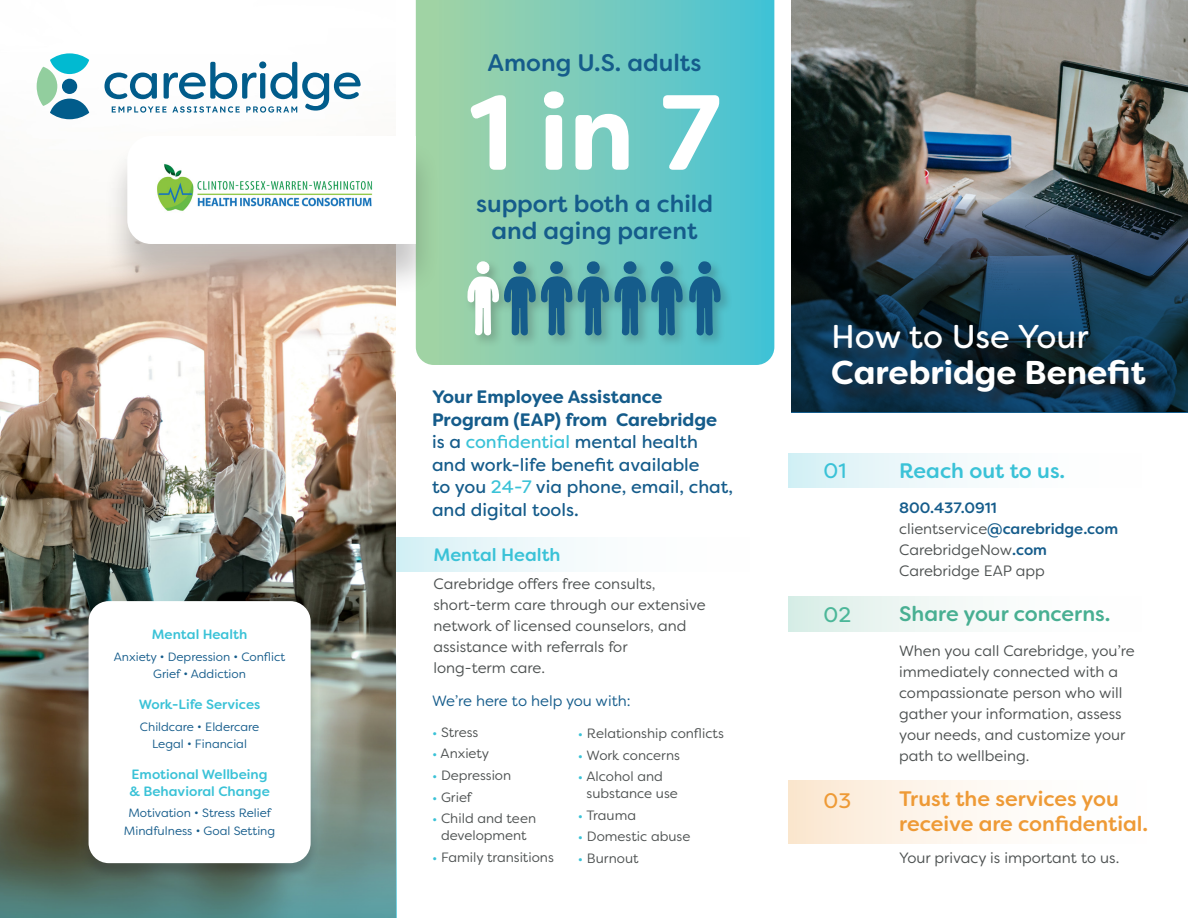
<style>
.page{position:relative;width:1188px;height:918px;background:#fff}
.page>*{position:absolute;margin:0;border:0;box-sizing:border-box;transform-origin:0 0}
.t1{font:700 106.5px "Filson Soft";color:#fff}
.t2{font:700 33px/36px "Filson Soft";color:#fff}
.t3{font:500 24px "Filson Soft";color:#155c8b}
.t4{font:500 21px/25.2px "Filson Soft";color:#ee9a36}
.t5{font:500 21px "Filson Soft";color:#48af92}
.t6{font:500 21px "Filson Soft";color:#3ac2d7}
.List{font:21px "Filson Soft";color:#3ac2d7}
.List-2{font:21px "Filson Soft";color:#4cb799}
.List-3{font:21px "Filson Soft";color:#ee9a36}
.t7{font:18px/22.5px "Filson Soft";color:#155c8b}
.t8{font:500 18px "Filson Soft";color:#3ac2d7}
.t9{font:15px/21px "Filson Soft";color:#4d5151}
.t10{font:500 15px "Filson Soft";color:#155c8b}
.P2{font:15px "Filson Soft";color:#155c8b}
.List-4{font:13.5px/17.2px "Filson Soft";color:#4d5151;text-align:center}
.List-5{font:500 13.5px/17.2px "Filson Soft";color:#3ac2d7}
.List-6{font:12px/17.2px "Filson Soft";color:#155c8b;text-align:center}
.s1{font-weight:700}
.s2{color:#3ac2d7}
.s3{font-weight:400}
.s4{font-weight:400;color:#4d5151}
.s5{font-weight:500;color:#155c8b}
</style>
<div class="page">
<img style="left:0;top:60px;width:396px;height:588px">
<svg style="left:0;top:648px;width:397px;height:270px;background:#697a6e"></svg>
<svg style="left:37px;top:53px;width:52px;height:66px"></svg>
<div style="left:62px;top:79px;width:15px;height:15px;background:#015c8b;border-radius:50%"></div>
<svg style="left:104px;top:62px;width:257px;height:51px"></svg>
<div style="left:259px;top:61px;width:7px;height:7px;background:#015c8b;border-radius:50%"></div>
<div style="left:260px;top:73px;width:5px;height:26px;background:#015c8b;border-radius:2px"></div>
<div style="left:80px;top:602px;width:239px;height:279px;background:#231f20;opacity:.25"></div>
<div style="left:89px;top:601px;width:222px;height:262px;background:#fff;border-radius:20px"></div>
<div style="left:397px;top:537px;width:396px;height:35px;background:linear-gradient(to right,#dcf2f7,#fff)"></div>
<svg style="left:416px;top:0;width:358px;height:365px;background:#74cabd"></svg>
<div style="left:464px;top:258px;width:269px;height:90px;background:#231f20;opacity:.25"></div>
<svg style="left:689px;top:261px;width:32px;height:75px;background:#3287a3"></svg>
<svg style="left:467px;top:261px;width:216px;height:75px;background:#5c9ea7"></svg>
<div style="left:587px;top:261px;width:13px;height:13px;background:#155c8b;border-radius:50%"></div>
<div style="left:789px;top:453px;width:396px;height:35px;background:linear-gradient(to right,#dcf2f7,#fff)"></div>
<div style="left:789px;top:597px;width:396px;height:34px;background:linear-gradient(to right,#dff0ea,#fff)"></div>
<div style="left:789px;top:780px;width:396px;height:64px;background:linear-gradient(to right,#fbead7,#fff)"></div>
<img style="left:792px;top:0;width:396px;height:169px">
<img style="left:792px;top:169px;width:396px;height:243px">
<div style="left:834px;top:327px;width:328px;height:83px;background:#231f20;opacity:.75"></div>
<div style="left:103px;top:140px;width:337px;height:156px;background:#231f20;opacity:.25"></div>
<svg style="left:127px;top:136px;width:289px;height:108px"></svg>
<img style="left:145px;top:156px;width:234px;height:68px">
<p class="List-5" style="left:152px;top:626px;width:97px">Mental Health</p>
<p class="List-6" style="left:114px;top:648px;width:173px">Anxiety • Depression • Conflict<br>Grief • Addiction</p>
<p class="List-5" style="left:139px;top:696px;width:123px">Work-Life Services</p>
<p class="List-6" style="left:140px;top:718px;width:121px">Childcare • Eldercare<br>Legal • Financial</p>
<p class="List-5" style="left:129px;top:765px;width:142px">Emotional Wellbeing &amp; Behavioral Change</p>
<p class="List-6" style="left:124px;top:804px;width:153px">Motivation • Stress Relief<br>Mindfulness • Goal Setting</p>
<p class="t3" style="left:488px;top:47px;width:215px">Among U.S. adults</p>
<p class="t1" style="left:469px;top:64px;width:253px">1 in 7</p>
<p class="t3" style="left:476px;top:188px;width:239px">support both a child</p>
<p class="t3" style="left:492px;top:215px;width:207px">and aging parent</p>
<p class="t7" style="left:432px;top:386px;width:303px"><span class="s1">Your Employee Assistance<br>Program (EAP) from Carebridge </span>is a <span class="s2">confidential</span> mental health and work-life benefit available<br>to you <span class="s2">24-7</span> via phone, email, chat, and digital tools.</p>
<p class="t8" style="left:434px;top:543px;width:129px">Mental Health</p>
<p class="t9" style="left:434px;top:573px;width:274px">Carebridge offers free consults, short-term care through our extensive network of licensed counselors, and assistance with referrals for</p>
<p class="t9" style="left:434px;top:657px;width:113px">long-term care.</p>
<p class="P2" style="left:432px;top:691px;width:200px">We’re here to help you with:</p>
<p class="List-4" style="left:432px;top:723px;width:48px"><span class="s2">•</span> Stress</p>
<p class="List-4" style="left:432px;top:745px;width:59px"><span class="s2">•</span> Anxiety</p>
<p class="List-4" style="left:432px;top:767px;width:81px"><span class="s2">•</span> Depression</p>
<p class="List-4" style="left:432px;top:788px;width:41px"><span class="s2">•</span> Grief</p>
<p class="List-4" style="left:432px;top:810px;width:106px"><span class="s2">•</span> Child and teen development</p>
<p class="List-4" style="left:432px;top:849px;width:123px"><span class="s2">•</span> Family transitions</p>
<p class="List-4" style="left:578px;top:725px;width:147px"><span class="s2">•</span> Relationship conflicts</p>
<p class="List-4" style="left:578px;top:746px;width:103px"><span class="s2">•</span> Work concerns</p>
<p class="List-4" style="left:587px;top:768px;width:93px;text-align:left;text-indent:-9px"><span class="s2">•</span> Alcohol and substance use</p>
<p class="List-4" style="left:578px;top:807px;width:60px"><span class="s2">•</span> Trauma</p>
<p class="List-4" style="left:578px;top:828px;width:114px"><span class="s2">•</span> Domestic abuse</p>
<p class="List-4" style="left:578px;top:850px;width:62px"><span class="s2">•</span> Burnout</p>
<p class="t2" style="left:831px;top:319px;width:316px"><span class="s3">How to Use Your<br></span>Carebridge Benefit</p>
<p class="List" style="left:824px;top:457px;width:24px">01</p>
<p class="List-2" style="left:824px;top:601px;width:29px">02</p>
<p class="List-3" style="left:824px;top:787px;width:29px">03</p>
<p class="t6" style="left:899px;top:457px;width:168px">Reach out to us.</p>
<p class="t10" style="left:899px;top:498px;width:99px">800.437.0911</p>
<p class="t10" style="left:899px;top:519px;width:221px"><span class="s4">clientservice</span>@carebridge.com</p>
<p class="t9" style="left:899px;top:539px;width:149px">CarebridgeNow<span class="s5">.com</span></p>
<p class="t9" style="left:899px;top:560px;width:147px">Carebridge EAP app</p>
<p class="t5" style="left:899px;top:600px;width:213px">Share your concerns.</p>
<p class="t9" style="left:899px;top:640px;width:237px">When you call Carebridge, you’re</p>
<p class="t9" style="left:899px;top:661px;width:221px">immediately connected with a</p>
<p class="t9" style="left:899px;top:682px;width:225px">compassionate person who will</p>
<p class="t9" style="left:899px;top:703px;width:224px">gather your information, assess</p>
<p class="t9" style="left:899px;top:724px;width:228px">your needs, and customize your</p>
<p class="t9" style="left:899px;top:745px;width:132px">path to wellbeing.</p>
<p class="t4" style="left:899px;top:786px;width:251px">Trust the services you receive are confidential.</p>
<p class="t9" style="left:899px;top:847px;width:222px">Your privacy is important to us.</p>
</div>
